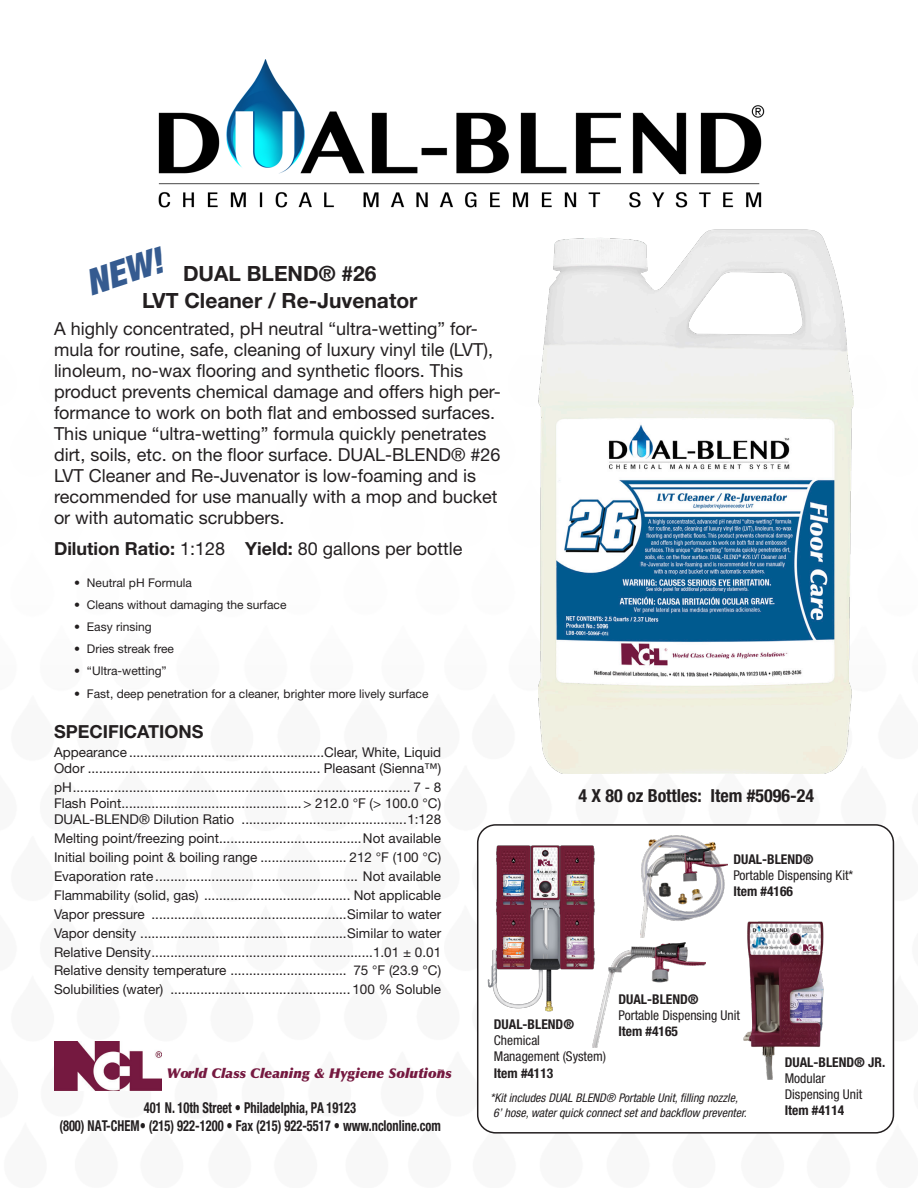
<style>
.page{position:relative;width:918px;height:1188px;background:#fff}
.page>*{position:absolute;margin:0;border:0;box-sizing:border-box;transform-origin:0 0}
.t1{font:italic 900 condensed 36px "Helvetica Neue LT Std";color:#355b90}
.t2{font:700 21px/27px "Helvetica Neue LT Std";color:#231f20;text-align:center}
.t3{font:18px/21px "Helvetica Neue LT Std";color:#231f20}
.t4{font:700 condensed 18px "Helvetica Neue LT Std";color:#231f20}
.Specifications_Small{font:700 18px "Helvetica Neue LT Std";color:#231f20}
.t5{font:700 condensed 15px/18px "Helvetica Neue LT Std";color:#231f20;text-align:center;scale:.83 1}
.Specifications_Small-2{font:13.5px/16.2px "Helvetica Neue LT Std";color:#231f20}
.t6{font:condensed 13.5px/16.2px "Helvetica Neue LT Std";color:#231f20}
.t7{font:700 condensed 13.5px "Helvetica Neue LT Std";color:#231f20}
.t8{font:italic 13.5px "Optima LT Std X Black";color:#751940}
.Bullet_Text{font:12px "Helvetica Neue LT Std";color:#231f20}
.t9{font:italic condensed 12px "Helvetica Neue LT Std";color:#231f20}
.s1{font-weight:700}
</style>
<div class="page">
<img style="left:158px;top:59px;width:625px;height:171px">
<img style="left:539px;top:230px;width:315px;height:544px">
<img style="left:54px;top:1041px;width:108px;height:49px">
<div style="left:477px;top:824px;width:417px;height:310px;border:2px solid #231f20;border-radius:18px"></div>
<img style="left:487px;top:845px;width:108px;height:167px">
<img style="left:592px;top:942px;width:113px;height:105px">
<img style="left:641px;top:835px;width:87px;height:103px">
<img style="left:743px;top:921px;width:81px;height:159px">
<p class="t1" style="left:80px;top:262px;width:80px;rotate:-18deg">NEW!</p>
<p class="t2" style="left:142px;top:259px;width:277px">DUAL BLEND® #26<br>LVT Cleaner / Re-Juvenator</p>
<p class="t3" style="left:54px;top:318px;width:448px">A highly concentrated, pH neutral “ultra-wetting” for&shy;mula for routine, safe, cleaning of luxury vinyl tile (LVT), linoleum, no-wax flooring and synthetic floors. This product prevents chemical damage and offers high per&shy;formance to work on both flat and embossed surfaces.<br>This unique “ultra-wetting” formula quickly penetrates dirt, soils, etc. on the floor surface. DUAL-BLEND® #26<br>LVT Cleaner and Re-Juvenator is low-foaming and is recommended for use manually with a mop and bucket or with automatic scrubbers.</p>
<p class="t3" style="left:54px;top:538px;width:410px"><span class="s1">Dilution Ratio:</span> 1:128 <span class="s1">Yield:</span> 80 gallons per bottle</p>
<p class="Bullet_Text" style="left:74px;top:575px;width:119px">• Neutral pH Formula</p>
<p class="Bullet_Text" style="left:74px;top:597px;width:214px">• Cleans without damaging the surface</p>
<p class="Bullet_Text" style="left:74px;top:620px;width:79px">• Easy rinsing</p>
<p class="Bullet_Text" style="left:74px;top:642px;width:101px">• Dries streak free</p>
<p class="Bullet_Text" style="left:74px;top:664px;width:94px">• “Ultra-wetting”</p>
<p class="Bullet_Text" style="left:74px;top:686px;width:356px">• Fast, deep penetration for a cleaner, brighter more lively surface</p>
<p class="Specifications_Small" style="left:54px;top:720px;width:151px">SPECIFICATIONS</p>
<p class="Specifications_Small-2" style="left:54px;top:744px;width:389px">Appearance ....................................................Clear, White, Liquid<br>Odor .............................................................. Pleasant (Sienna™)</p>
<p class="Specifications_Small-2" style="left:54px;top:779px;width:389px;text-align:justify">pH.......................................................................................... 7 - 8<br>Flash Point................................................&gt; 212.0 °F (&gt; 100.0 °C)<br>DUAL-BLEND® Dilution Ratio ............................................1:128</p>
<p class="Specifications_Small-2" style="left:54px;top:830px;width:389px">Melting point/freezing point......................................Not available</p>
<p class="Specifications_Small-2" style="left:54px;top:849px;width:389px">Initial boiling point &amp; boiling range ....................... 212 °F (100 °C)</p>
<p class="Specifications_Small-2" style="left:54px;top:868px;width:389px">Evaporation rate ...................................................... Not available</p>
<p class="Specifications_Small-2" style="left:54px;top:887px;width:389px">Flammability (solid, gas) ....................................... Not applicable</p>
<p class="Specifications_Small-2" style="left:54px;top:906px;width:389px">Vapor pressure ....................................................Similar to water</p>
<p class="Specifications_Small-2" style="left:54px;top:925px;width:389px">Vapor density .......................................................Similar to water</p>
<p class="Specifications_Small-2" style="left:54px;top:944px;width:389px">Relative Density...........................................................1.01 ± 0.01</p>
<p class="Specifications_Small-2" style="left:54px;top:962px;width:389px">Relative density temperature ............................... 75 °F (23.9 °C)</p>
<p class="Specifications_Small-2" style="left:54px;top:981px;width:389px">Solubilities (water) ................................................ 100 % Soluble</p>
<p class="t4" style="left:579px;top:784px;width:237px">4 X 80 oz Bottles: Item #5096-24</p>
<p class="t7" style="left:733px;top:851px;width:82px">DUAL-BLEND®</p>
<p class="t6" style="left:733px;top:867px;width:121px">Portable Dispensing Kit*</p>
<p class="t7" style="left:733px;top:883px;width:61px">Item #4166</p>
<p class="t7" style="left:618px;top:991px;width:82px">DUAL-BLEND®</p>
<p class="t6" style="left:618px;top:1007px;width:123px">Portable Dispensing Unit</p>
<p class="t7" style="left:618px;top:1023px;width:61px">Item #4165</p>
<p class="t7" style="left:494px;top:1016px;width:82px">DUAL-BLEND®</p>
<p class="t6" style="left:494px;top:1032px;width:114px">Chemical<br>Management (System)</p>
<p class="t7" style="left:494px;top:1065px;width:61px">Item #4113</p>
<p class="t9" style="left:490px;top:1091px;width:249px">*Kit includes DUAL BLEND® Portable Unit, filling nozzle,</p>
<p class="t9" style="left:493px;top:1106px;width:255px">6’ hose, water quick connect set and backflow preventer.</p>
<p class="t7" style="left:785px;top:1054px;width:102px">DUAL-BLEND® JR.</p>
<p class="t6" style="left:785px;top:1070px;width:79px">Modular<br>Dispensing Unit</p>
<p class="t7" style="left:785px;top:1102px;width:61px">Item #4114</p>
<p class="t8" style="left:167px;top:1065px;width:287px">World Class Cleaning &amp; Hygiene Solutions<sup>™</sup></p>
<p class="t5" style="left:59px;top:1099px;width:461px">401 N. 10th Street • Philadelphia, PA 19123<br>(800) NAT-CHEM• (215) 922-1200 • Fax (215) 922-5517 • www.nclonline.com</p>
</div>
